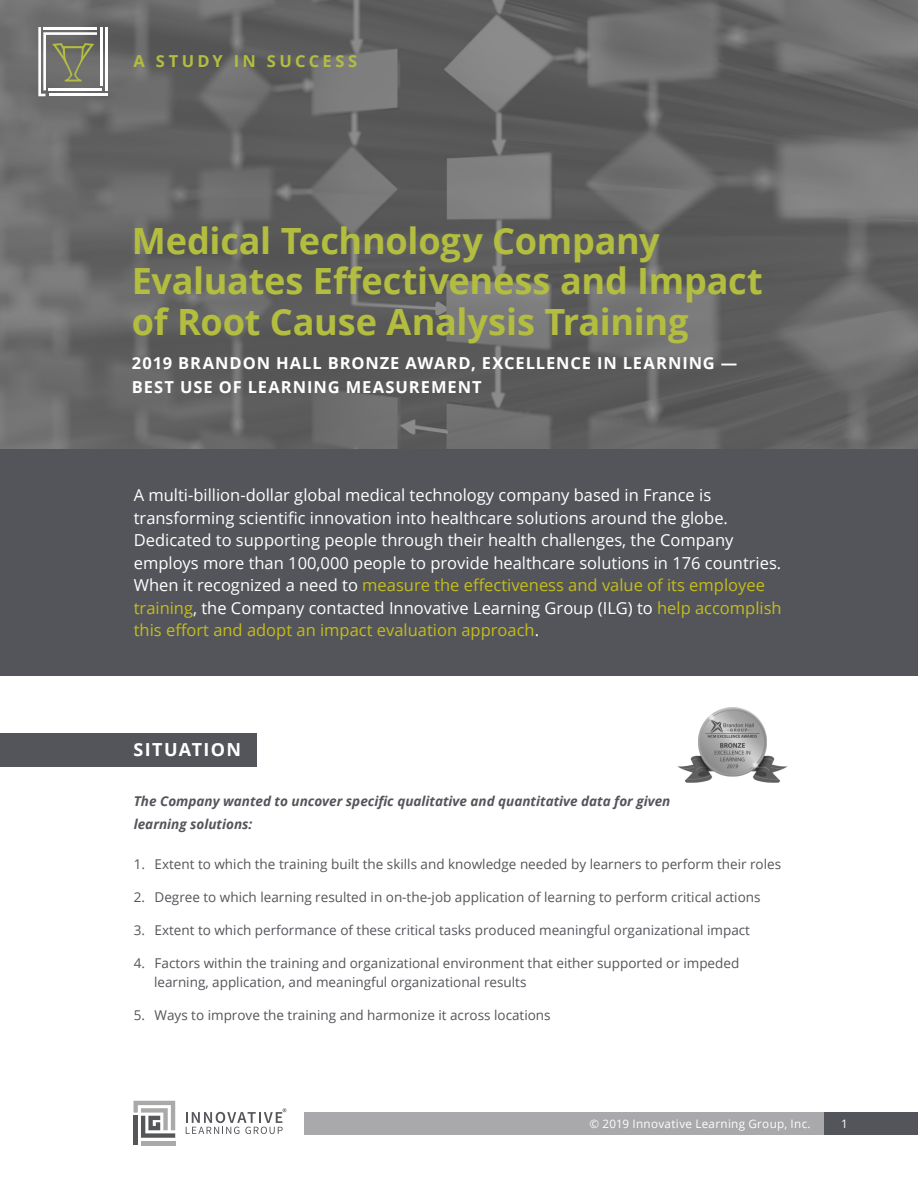
<style>
.page{position:relative;width:918px;height:1188px;background:#fff}
.page>*{position:absolute;margin:0;border:0;box-sizing:border-box;transform-origin:0 0}
.Story_Title{font:700 36.15px/40.2px "Open Sans";letter-spacing:-.005em;color:#b3bd3f}
.Tab{font:700 18px "Open Sans";letter-spacing:.075em;color:#fff}
.Intro{font:16.5px/22.5px "Open Sans";color:#fff}
.Sub_Title{font:700 16.5px/24px "Open Sans";letter-spacing:.055em;color:#fff}
.Page_tile{font:700 16.5px "Open Sans";letter-spacing:.205em;color:#b3bd3f}
.t1{font:13.5px/19.5px "Open Sans";color:#54555a}
.Body{font:italic 700 13.5px/22.5px "Open Sans";color:#54555a}
.t2{font:11.7px "Open Sans";letter-spacing:.025em;color:#fff}
.s1{color:#c3bd1c}
</style>
<div class="page">
<div style="left:304px;top:1112px;width:614px;height:23px;background:#a9a8aa"></div>
<hr style="left:141px;top:1141px;width:34px;height:4px;background:#a9a9aa">
<hr style="left:134px;top:1116px;width:4px;height:29px;background:#55565a">
<svg style="left:134px;top:1101px;width:41px;height:37px"></svg>
<svg style="left:186px;top:1108px;width:100px;height:26px"></svg>
<div style="left:825px;top:1112px;width:93px;height:23px;background:#54555a"></div>
<img style="left:0;top:0;width:918px;height:449px">
<div style="left:0;top:733px;width:256px;height:34px;background:#54555a"></div>
<div style="left:0;top:449px;width:918px;height:227px;background:#54555a"></div>
<hr style="left:49px;top:89px;width:53px;height:2px;background:#fff">
<hr style="left:49px;top:94px;width:58px;height:2px;background:#fff">
<hr style="left:100px;top:27px;width:2px;height:59px;background:#fff">
<hr style="left:105px;top:27px;width:3px;height:64px;background:#fff">
<svg style="left:38px;top:27px;width:59px;height:69px"></svg>
<img style="left:678px;top:707px;width:109px;height:76px">
<p class="Page_tile" style="left:134px;top:49px;width:225px">A STUDY IN SUCCESS</p>
<p class="Story_Title" style="left:132px;top:220px;width:633px">Medical Technology Company<br>Evaluates Effectiveness and Impact of Root Cause Analysis Training</p>
<p class="Sub_Title" style="left:132px;top:351px;width:607px">2019 BRANDON HALL BRONZE AWARD, EXCELLENCE IN LEARNING —<br>BEST USE OF LEARNING MEASUREMENT</p>
<p class="Intro" style="left:134px;top:484px;width:649px">A multi-billion-dollar global medical technology company based in France is transforming scientific innovation into healthcare solutions around the globe.<br>Dedicated to supporting people through their health challenges, the Company employs more than 100,000 people to provide healthcare solutions in 176 countries.<br>When it recognized a need to <span class="s1">measure the effectiveness and value of its employee training</span>, the Company contacted Innovative Learning Group (ILG) to <span class="s1">help accomplish this effort and adopt an impact evaluation approach</span>.</p>
<p class="Tab" style="left:134px;top:737px;width:109px">SITUATION</p>
<p class="Body" style="left:134px;top:790px;width:538px">The Company wanted to uncover specific qualitative and quantitative data for given learning solutions:</p>
<p class="t1" style="left:134px;top:854px;width:649px">1. Extent to which the training built the skills and knowledge needed by learners to perform their roles</p>
<p class="t1" style="left:134px;top:887px;width:628px">2. Degree to which learning resulted in on-the-job application of learning to perform critical actions</p>
<p class="t1" style="left:134px;top:920px;width:618px">3. Extent to which performance of these critical tasks produced meaningful organizational impact</p>
<p class="t1" style="left:154px;top:953px;width:587px;text-indent:-20px">4. Factors within the training and organizational environment that either supported or impeded learning, application, and meaningful organizational results</p>
<p class="t1" style="left:134px;top:1005px;width:418px">5. Ways to improve the training and harmonize it across locations</p>
<p class="t2" style="left:590px;top:1115px;width:223px">© 2019 Innovative Learning Group, Inc.</p>
<p class="t2" style="left:841px;top:1116px;width:8px">1</p>
</div>
